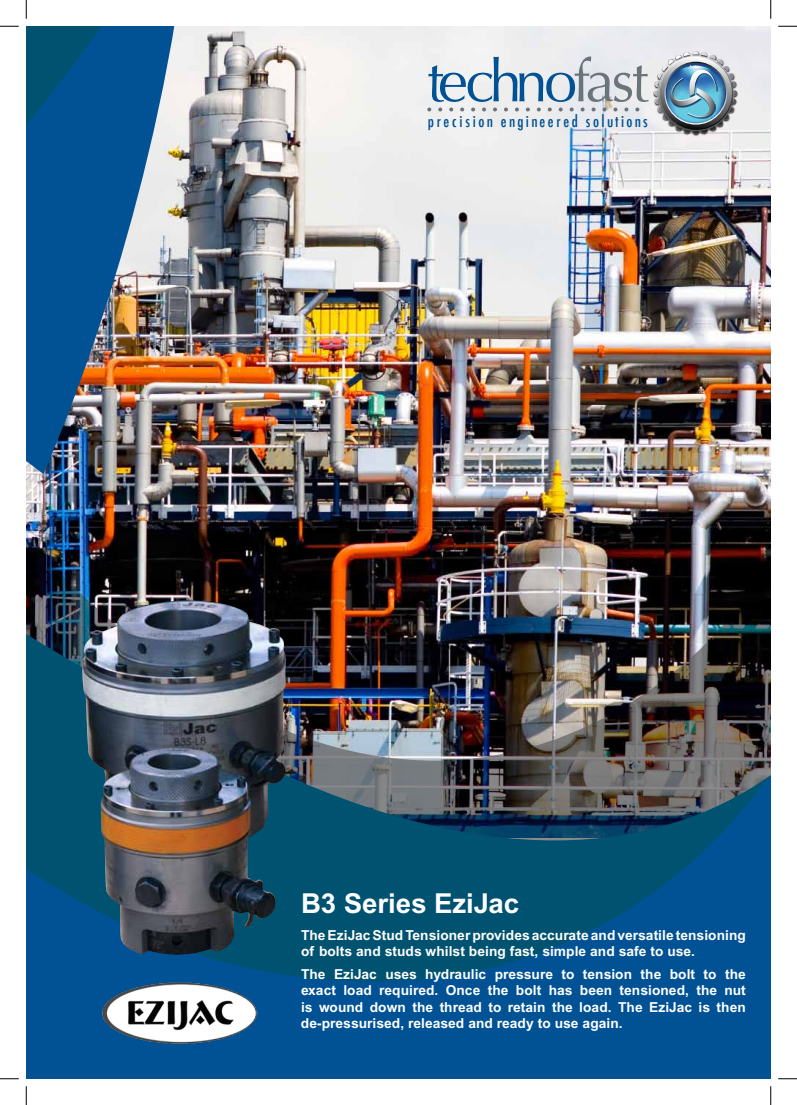
<style>
.page{position:relative;width:797px;height:1105px;background:#fff}
.page>*{position:absolute;margin:0;border:0;box-sizing:border-box;transform-origin:0 0}
.t1{font:59.25px "Optima";letter-spacing:-.06em;color:#005295}
.t2{font:700 27.5px "Arial";color:#fff}
.t3{font:500 condensed 15.62px "Futura";letter-spacing:.16em;color:#005295}
.t4{font:700 13.75px/16.2px "Arial";letter-spacing:.005em;color:#fff}
.s1{color:#6a747b}
</style>
<div class="page">
<img style="left:26px;top:26px;width:744px;height:1053px">
<img style="left:101px;top:981px;width:157px;height:63px">
<img style="left:80px;top:600px;width:208px;height:355px">
<svg style="left:0;top:25px;width:19px;height:2px"></svg>
<svg style="left:778px;top:25px;width:19px;height:2px"></svg>
<svg style="left:0;top:1078px;width:19px;height:1px"></svg>
<svg style="left:778px;top:1078px;width:19px;height:1px"></svg>
<svg style="left:25px;top:0;width:2px;height:19px"></svg>
<svg style="left:25px;top:1086px;width:2px;height:19px"></svg>
<svg style="left:770px;top:0;width:1px;height:19px"></svg>
<svg style="left:770px;top:1086px;width:1px;height:19px"></svg>
<h1 class="t1" style="left:427px;top:47px;width:223px">techno<span class="s1">fast</span></h1>
<p class="t3" style="left:428px;top:111px;width:221px">precision engineered solutions</p>
<h2 class="t2" style="left:301px;top:887px;width:220px">B3 Series EziJac</h2>
<p class="t4" style="left:301px;top:926px;width:446px">The EziJac Stud Tensioner provides accurate and versatile tensioning of bolts and studs whilst being fast, simple and safe to use.</p>
<p class="t4" style="left:301px;top:966px;width:446px;text-align:justify">The EziJac uses hydraulic pressure to tension the bolt to the exact load required. Once the bolt has been tensioned, the nut is wound down the thread to retain the load. The EziJac is then de-pressurised, released and ready to use again.</p>
</div>
